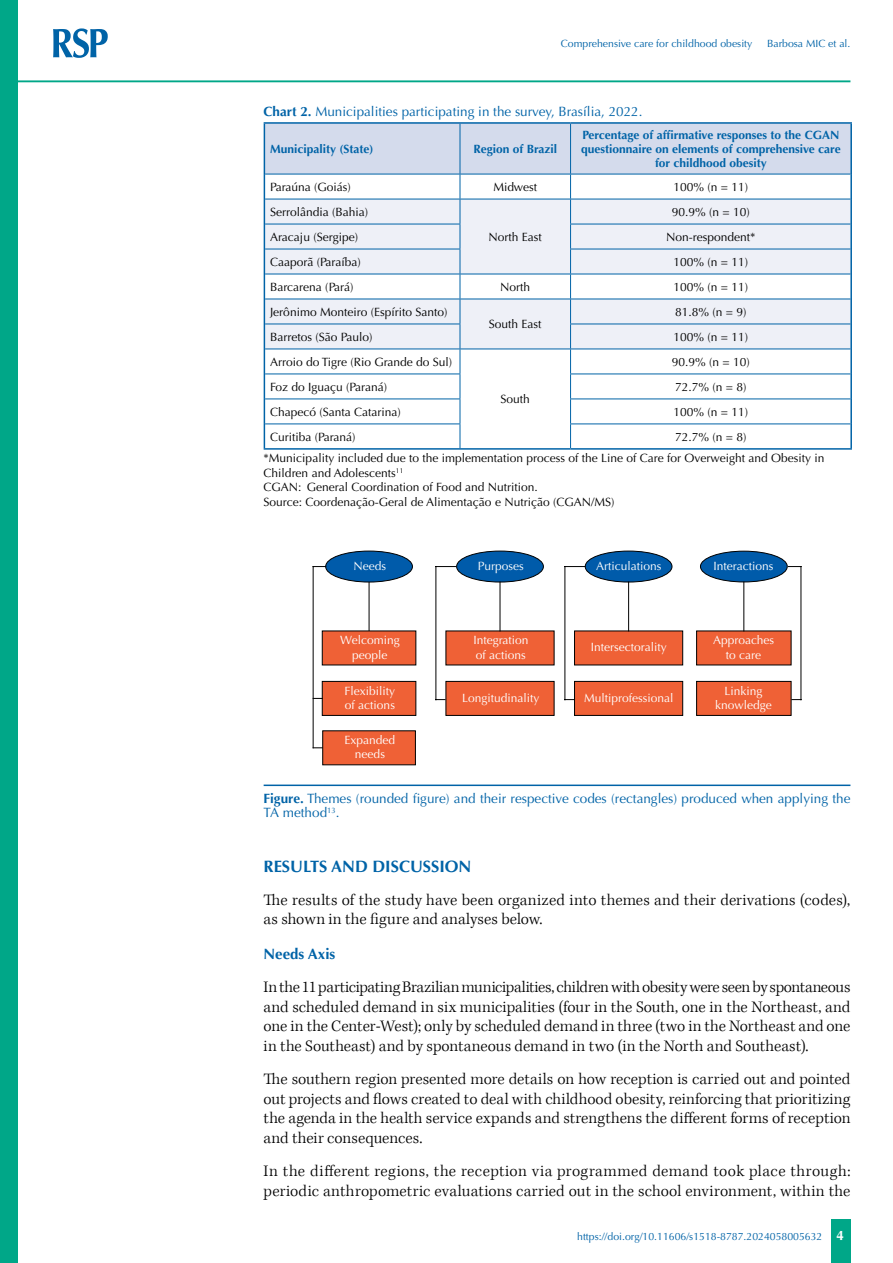
<style>
.page{position:relative;width:893px;height:1263px;background:#fff}
.page>*{position:absolute;margin:0;border:0;box-sizing:border-box;transform-origin:0 0}
.t1{font:300 16.5px/19.8px "Kepler Std";letter-spacing:.01em;color:#000}
.t2{font:700 16.5px "Optima LT Std";color:#0063a7}
.t3{font:700 15px "Optima LT Std";color:#0063a7}
.t4{font:13.5px/14.2px "Optima LT Std";color:#0063a7}
.t5{font:700 13.5px "Optima LT Std";color:#fff}
.t6{font:12px/14.4px "Optima LT Std";color:#000}
.t7{font:12px/14.4px "Optima LT Std";color:#fff;text-align:center}
.t8{font:700 12px/14.4px "Optima LT Std";color:#0063a7;text-align:center}
.t9{font:10.5px "Optima LT Std";color:#0063a7}
.s1{font-weight:700}
</style>
<div class="page">
<div style="left:831px;top:1220px;width:20px;height:43px;background:#00a788"></div>
<div style="left:0;top:0;width:18px;height:1263px;background:#00a788"></div>
<svg style="left:53px;top:28px;width:55px;height:30px"></svg>
<hr style="left:18px;top:80px;width:832px;height:2px;background:#00a788">
<hr style="left:264px;top:784px;width:586px;height:2px;background:#0063a7">
<div style="left:322px;top:631px;width:94px;height:34px;background:#ef6136"></div>
<div style="left:322px;top:681px;width:94px;height:35px;background:#ef6136;border:1px solid #000"></div>
<div style="left:322px;top:730px;width:94px;height:35px;background:#ef6136"></div>
<div style="left:446px;top:681px;width:108px;height:35px;background:#ef6136;border:1px solid #000"></div>
<div style="left:446px;top:631px;width:108px;height:34px;background:#ef6136"></div>
<div style="left:574px;top:681px;width:109px;height:35px;background:#ef6136;border:1px solid #000"></div>
<div style="left:574px;top:631px;width:109px;height:34px;background:#ef6136"></div>
<div style="left:696px;top:681px;width:95px;height:35px;background:#ef6136;border:1px solid #000"></div>
<div style="left:696px;top:631px;width:95px;height:34px;background:#ef6136"></div>
<div style="left:325px;top:551px;width:88px;height:31px;background:#005baa;border:1px solid #000;border-radius:50%"></div>
<div style="left:456px;top:551px;width:88px;height:31px;background:#005baa;border:1px solid #000;border-radius:50%"></div>
<div style="left:585px;top:551px;width:87px;height:31px;background:#005baa;border:1px solid #000;border-radius:50%"></div>
<div style="left:700px;top:551px;width:88px;height:31px;background:#005baa;border:1px solid #000;border-radius:50%"></div>
<svg style="left:314px;top:566px;width:12px;height:1px"></svg>
<hr style="left:313px;top:566px;width:1px;height:182px;background:#000">
<hr style="left:369px;top:582px;width:1px;height:49px;background:#000">
<svg style="left:788px;top:566px;width:13px;height:1px"></svg>
<hr style="left:801px;top:566px;width:1px;height:134px;background:#000">
<hr style="left:743px;top:582px;width:1px;height:49px;background:#000">
<hr style="left:628px;top:582px;width:1px;height:49px;background:#000">
<svg style="left:565px;top:566px;width:20px;height:1px"></svg>
<hr style="left:564px;top:566px;width:1px;height:134px;background:#000">
<hr style="left:500px;top:582px;width:1px;height:49px;background:#000">
<svg style="left:436px;top:566px;width:20px;height:1px"></svg>
<hr style="left:435px;top:566px;width:1px;height:134px;background:#000">
<hr style="left:264px;top:122px;width:196px;height:2px;background:#0063a7">
<hr style="left:460px;top:122px;width:111px;height:2px;background:#0063a7">
<hr style="left:571px;top:122px;width:281px;height:2px;background:#0063a7">
<hr style="left:850px;top:124px;width:2px;height:50px;background:#0063a7">
<hr style="left:850px;top:174px;width:2px;height:25px;background:#0063a7">
<hr style="left:850px;top:199px;width:2px;height:25px;background:#0063a7">
<hr style="left:850px;top:224px;width:2px;height:25px;background:#0063a7">
<hr style="left:850px;top:249px;width:2px;height:25px;background:#0063a7">
<hr style="left:850px;top:274px;width:2px;height:25px;background:#0063a7">
<hr style="left:850px;top:299px;width:2px;height:25px;background:#0063a7">
<hr style="left:850px;top:324px;width:2px;height:25px;background:#0063a7">
<hr style="left:460px;top:448px;width:111px;height:2px;background:#0063a7">
<hr style="left:850px;top:349px;width:2px;height:25px;background:#0063a7">
<hr style="left:850px;top:374px;width:2px;height:25px;background:#0063a7">
<hr style="left:850px;top:399px;width:2px;height:25px;background:#0063a7">
<hr style="left:264px;top:448px;width:196px;height:2px;background:#0063a7">
<hr style="left:850px;top:424px;width:2px;height:24px;background:#0063a7">
<hr style="left:571px;top:448px;width:281px;height:2px;background:#0063a7">
<svg style="left:264px;top:123px;width:587px;height:325px"></svg>
<p class="t9" style="left:561px;top:37px;width:193px">Comprehensive care for childhood obesity</p>
<p class="t9" style="left:767px;top:37px;width:85px">Barbosa MIC et al.</p>
<p class="t4" style="left:264px;top:105px;width:380px"><span class="s1">Chart 2.</span> Municipalities participating in the survey, Brasília, 2022.</p>
<p class="t8" style="left:270px;top:142px;width:105px">Municipality (State)</p>
<p class="t8" style="left:474px;top:142px;width:85px">Region of Brazil</p>
<p class="t8" style="left:581px;top:127px;width:261px">Percentage of affirmative responses to the CGAN questionnaire on elements of comprehensive care for childhood obesity</p>
<p class="t6" style="left:270px;top:180px;width:82px">Paraúna (Goiás)</p>
<p class="t6" style="left:493px;top:180px;width:45px">Midwest</p>
<p class="t6" style="left:674px;top:180px;width:76px">100% (n = 11)</p>
<p class="t6" style="left:270px;top:205px;width:100px">Serrolândia (Bahia)</p>
<p class="t6" style="left:489px;top:230px;width:55px">North East</p>
<p class="t6" style="left:672px;top:205px;width:79px">90.9% (n = 10)</p>
<p class="t6" style="left:270px;top:230px;width:89px">Aracaju (Sergipe)</p>
<p class="t6" style="left:666px;top:230px;width:91px">Non-respondent*</p>
<p class="t6" style="left:270px;top:255px;width:92px">Caaporã (Paraíba)</p>
<p class="t6" style="left:674px;top:255px;width:76px">100% (n = 11)</p>
<p class="t6" style="left:270px;top:280px;width:85px">Barcarena (Pará)</p>
<p class="t6" style="left:500px;top:280px;width:32px">North</p>
<p class="t6" style="left:674px;top:280px;width:76px">100% (n = 11)</p>
<p class="t6" style="left:270px;top:305px;width:179px">Jerônimo Monteiro (Espírito Santo)</p>
<p class="t6" style="left:489px;top:317px;width:54px">South East</p>
<p class="t6" style="left:675px;top:305px;width:73px">81.8% (n = 9)</p>
<p class="t6" style="left:270px;top:330px;width:104px">Barretos (São Paulo)</p>
<p class="t6" style="left:674px;top:330px;width:76px">100% (n = 11)</p>
<p class="t6" style="left:270px;top:355px;width:184px">Arroio do Tigre (Rio Grande do Sul)</p>
<p class="t6" style="left:501px;top:392px;width:31px">South</p>
<p class="t6" style="left:672px;top:355px;width:79px">90.9% (n = 10)</p>
<p class="t6" style="left:270px;top:380px;width:118px">Foz do Iguaçu (Paraná)</p>
<p class="t6" style="left:675px;top:380px;width:73px">72.7% (n = 8)</p>
<p class="t6" style="left:270px;top:405px;width:132px">Chapecó (Santa Catarina)</p>
<p class="t6" style="left:674px;top:405px;width:76px">100% (n = 11)</p>
<p class="t6" style="left:270px;top:430px;width:87px">Curitiba (Paraná)</p>
<p class="t6" style="left:264px;top:426px;width:562px;line-height:21.5px;text-indent:412px">72.7% (n = 8)<br>*Municipality included due to the implementation process of the Line of Care for Overweight and Obesity in</p>
<p class="t6" style="left:264px;top:466px;width:352px">Children and Adolescents<sup>11<br></sup>CGAN: General Coordination of Food and Nutrition.<br>Source: Coordenação-Geral de Alimentação e Nutrição (CGAN/MS)</p>
<p class="t7" style="left:354px;top:559px;width:34px">Needs</p>
<p class="t7" style="left:478px;top:559px;width:48px">Purposes</p>
<p class="t7" style="left:596px;top:559px;width:67px">Articulations</p>
<p class="t7" style="left:714px;top:559px;width:61px">Interactions</p>
<p class="t7" style="left:340px;top:633px;width:61px">Welcoming people</p>
<p class="t7" style="left:345px;top:683px;width:52px;text-align:left">Flexibility of actions</p>
<p class="t7" style="left:345px;top:733px;width:52px">Expanded needs</p>
<p class="t7" style="left:473px;top:633px;width:57px;text-align:left">Integration of actions</p>
<p class="t7" style="left:462px;top:691px;width:79px">Longitudinality</p>
<p class="t7" style="left:591px;top:640px;width:77px">Intersectorality</p>
<p class="t7" style="left:584px;top:691px;width:91px">Multiprofessional</p>
<p class="t7" style="left:713px;top:633px;width:63px">Approaches to care</p>
<p class="t7" style="left:715px;top:683px;width:58px">Linking knowledge</p>
<p class="t4" style="left:264px;top:791px;width:588px"><span class="s1">Figure.</span> Themes (rounded figure) and their respective codes (rectangles) produced when applying the<br>TA method<sup>13</sup>.</p>
<p class="t2" style="left:264px;top:857px;width:209px">RESULTS AND DISCUSSION</p>
<p class="t1" style="left:264px;top:890px;width:588px">The results of the study have been organized into themes and their derivations (codes), as shown in the figure and analyses below.</p>
<p class="t3" style="left:264px;top:945px;width:73px">Needs Axis</p>
<p class="t1" style="left:264px;top:977px;width:588px;text-align:justify">In the 11 participating Brazilian municipalities, children with obesity were seen by spontaneous and scheduled demand in six municipalities (four in the South, one in the Northeast, and one in the Center-West); only by scheduled demand in three (two in the Northeast and one in the Southeast) and by spontaneous demand in two (in the North and Southeast).</p>
<p class="t1" style="left:264px;top:1069px;width:588px;text-align:justify">The southern region presented more details on how reception is carried out and pointed out projects and flows created to deal with childhood obesity, reinforcing that prioritizing the agenda in the health service expands and strengthens the different forms of reception and their consequences.</p>
<p class="t1" style="left:264px;top:1161px;width:588px">In the different regions, the reception via programmed demand took place through: periodic anthropometric evaluations carried out in the school environment, within the</p>
<p class="t9" style="left:577px;top:1230px;width:247px">https://doi.org/10.11606/s1518-8787.2024058005632</p>
<p class="t5" style="left:836px;top:1227px;width:9px">4</p>
</div>
